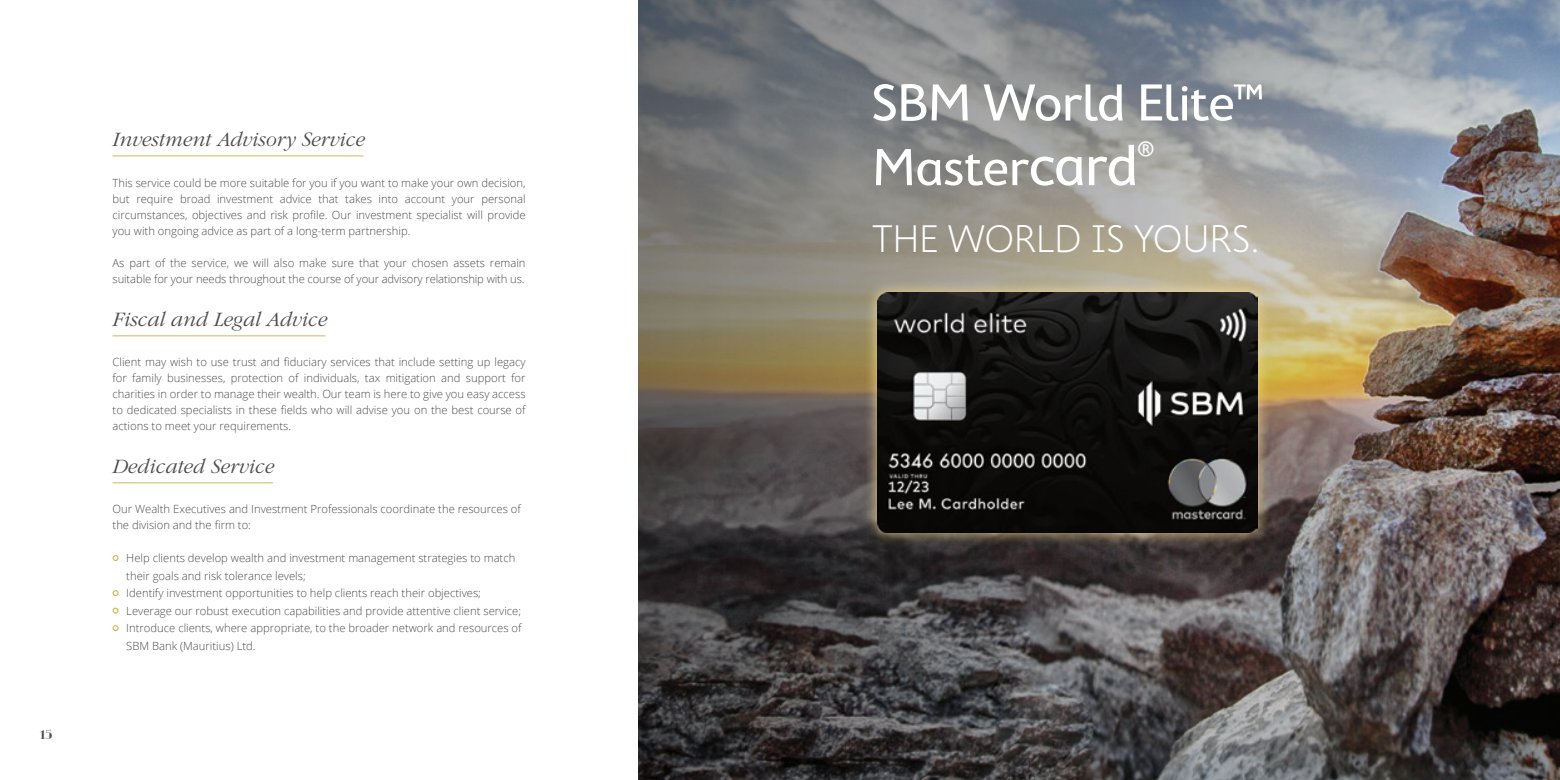
<style>
.page{position:relative;width:1560px;height:780px;background:#fff}
.page>*{position:absolute;margin:0;border:0;box-sizing:border-box;transform-origin:0 0}
.t1{font:53px/64.6px "Cambridge";letter-spacing:-.02em;color:#fff}
.t2{font:300 39.25px "Cambridge";letter-spacing:-.01em;color:#fff}
.t3{font:italic 300 21.25px "ITC Garamond Std";color:#4b4c4d}
.t4{font:12.5px "Odalisque";color:#4b4c4d}
.t5{font:300 11.25px/16px "Open Sans";color:#4b4c4d}
.s1{font-size:59.25px}
</style>
<div class="page">
<img style="left:638px;top:0;width:921px;height:780px">
<svg style="left:113px;top:555px;width:6px;height:6px"></svg>
<svg style="left:113px;top:590px;width:6px;height:6px"></svg>
<svg style="left:113px;top:607px;width:6px;height:6px"></svg>
<svg style="left:113px;top:625px;width:6px;height:6px"></svg>
<hr style="left:112px;top:155px;width:251px;height:1px;background:#d2b850">
<hr style="left:112px;top:335px;width:213px;height:1px;background:#d2b850">
<hr style="left:112px;top:482px;width:161px;height:1px;background:#d2b850">
<div style="left:863px;top:279px;width:407px;height:267px;background:#fee39b;opacity:.86"></div>
<img style="left:877px;top:292px;width:379px;height:241px">
<p class="t4" style="left:40px;top:727px;width:14px">15</p>
<h3 class="t3" style="left:112px;top:128px;width:254px">Investment Advisory Service</h3>
<p class="t5" style="left:112px;top:174px;width:414px;text-align:justify">This service could be more suitable for you if you want to make your own decision, but require broad investment advice that takes into account your personal circumstances, objectives and risk profile. Our investment specialist will provide you with ongoing advice as part of a long-term partnership.</p>
<p class="t5" style="left:112px;top:254px;width:414px">As part of the service, we will also make sure that your chosen assets remain suitable for your needs throughout the course of your advisory relationship with us.</p>
<h3 class="t3" style="left:112px;top:308px;width:216px">Fiscal and Legal Advice</h3>
<p class="t5" style="left:112px;top:354px;width:414px;text-align:justify">Client may wish to use trust and fiduciary services that include setting up legacy for family businesses, protection of individuals, tax mitigation and support for charities in order to manage their wealth. Our team is here to give you easy access to dedicated specialists in these fields who will advise you on the best course of actions to meet your requirements.</p>
<h3 class="t3" style="left:112px;top:454px;width:163px">Dedicated Service</h3>
<p class="t5" style="left:112px;top:500px;width:410px">Our Wealth Executives and Investment Professionals coordinate the resources of the division and the firm to:</p>
<p class="t5" style="left:126px;top:549px;width:397px;line-height:17.5px">Help clients develop wealth and investment management strategies to match their goals and risk tolerance levels;<br>Identify investment opportunities to help clients reach their objectives; Leverage our robust execution capabilities and provide attentive client service; Introduce clients, where appropriate, to the broader network and resources of SBM Bank (Mauritius) Ltd.</p>
<h1 class="t1" style="left:871px;top:70px;width:395px">SBM World Elite™<br>Master<span class="s1">card</span><sup>®</sup></h1>
<h2 class="t2" style="left:872px;top:216px;width:388px">THE WORLD IS YOURS.</h2>
</div>
